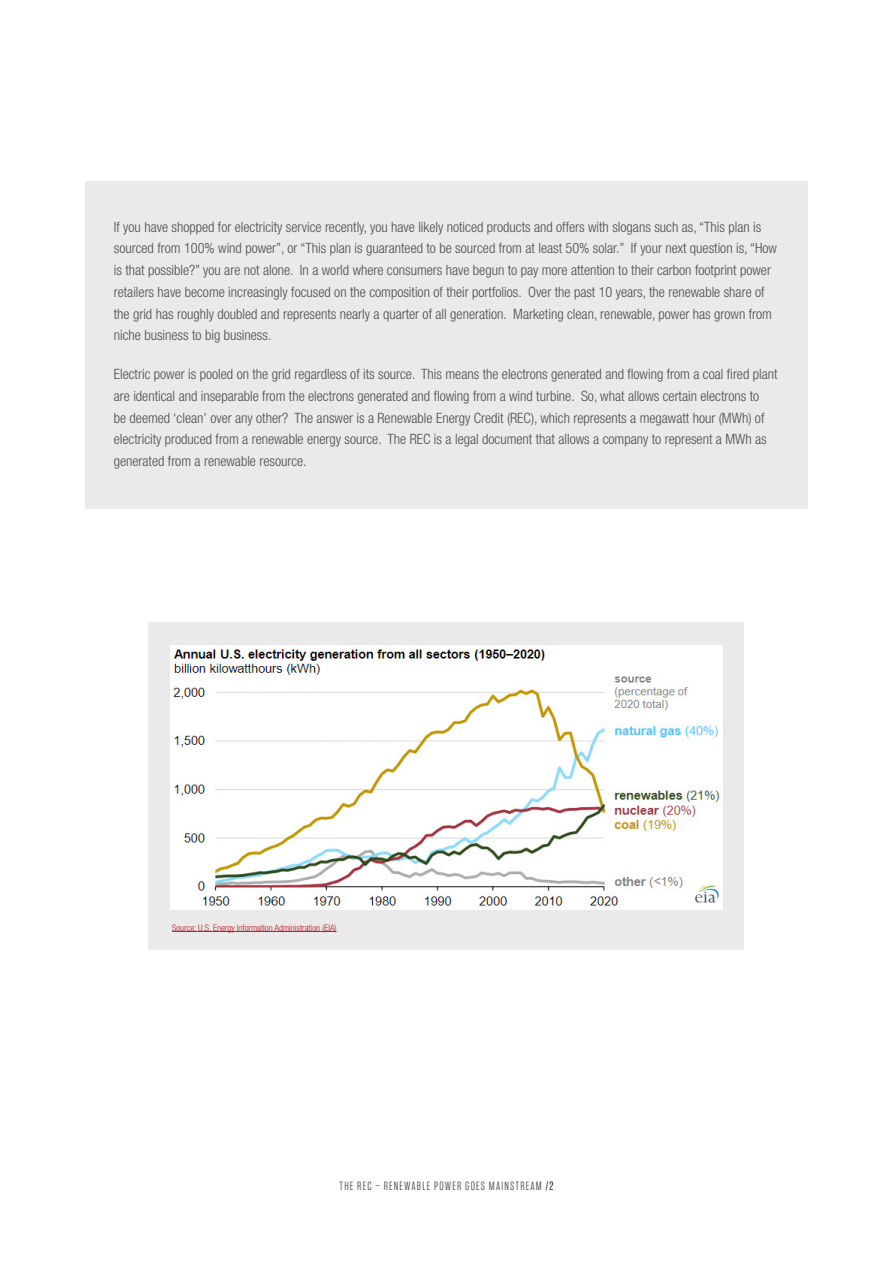
<style>
.page{position:relative;width:893px;height:1263px;background:#fff}
.page>*{position:absolute;margin:0;border:0;box-sizing:border-box;transform-origin:0 0}
.t1{font:300 condensed 14.25px/21.8px "Helvetica Neue LT Std";color:#4d4d4f}
.t2{font:12px "Tungsten";letter-spacing:.1em;color:#4d4d4f}
.t3{font:300 condensed 9px "Helvetica Neue LT Std";color:#c4161c}
.s1{color:#000}
</style>
<div class="page">
<div style="left:85px;top:181px;width:723px;height:328px;background:#eaeaeb"></div>
<div style="left:149px;top:622px;width:595px;height:327px;background:#eaeaeb"></div>
<img style="left:170px;top:645px;width:552px;height:265px">
<hr style="left:172px;top:931px;width:165px;height:1px;background:#c4161c">
<p class="t1" style="left:114px;top:216px;width:665px">If you have shopped for electricity service recently, you have likely noticed products and offers with slogans such as, “This plan is sourced from 100% wind power”, or “This plan is guaranteed to be sourced from at least 50% solar.” If your next question is, “How is that possible?” you are not alone. In a world where consumers have begun to pay more attention to their carbon footprint power retailers have become increasingly focused on the composition of their portfolios. Over the past 10 years, the renewable share of the grid has roughly doubled and represents nearly a quarter of all generation. Marketing clean, renewable, power has grown from niche business to big business.</p>
<p class="t1" style="left:114px;top:363px;width:665px">Electric power is pooled on the grid regardless of its source. This means the electrons generated and flowing from a coal fired plant are identical and inseparable from the electrons generated and flowing from a wind turbine. So, what allows certain electrons to<br>be deemed ‘clean’ over any other? The answer is a Renewable Energy Credit (REC), which represents a megawatt hour (MWh) of electricity produced from a renewable energy source. The REC is a legal document that allows a company to represent a MWh as generated from a renewable resource.</p>
<p class="t3" style="left:172px;top:922px;width:166px">Source: U.S. Energy Information Administration (EIA)</p>
<p class="t2" style="left:339px;top:1179px;width:215px">THE REC – RENEWABLE POWER GOES MAINSTREAM <span class="s1">/2</span></p>
</div>
